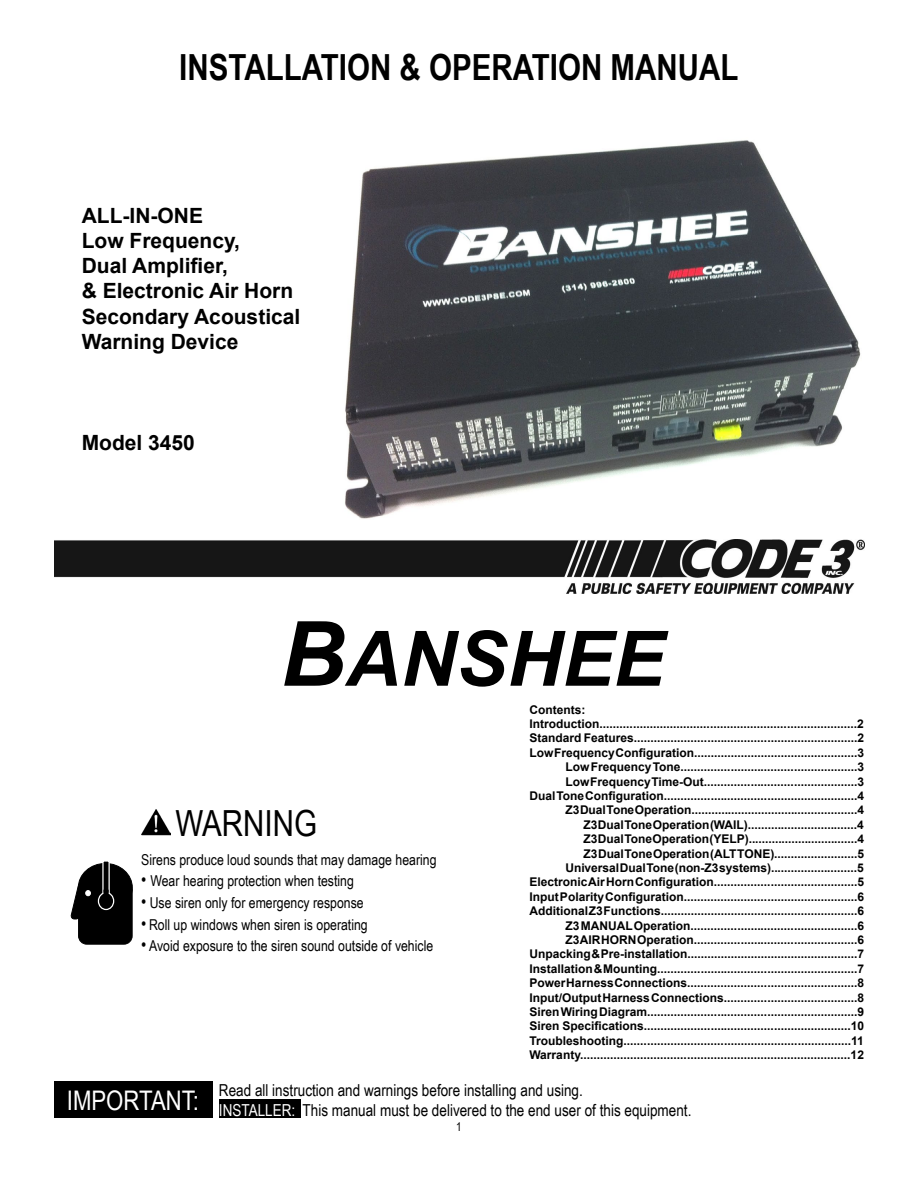
<style>
.page{position:relative;width:918px;height:1188px;background:#fff}
.page>*{position:absolute;margin:0;border:0;box-sizing:border-box;transform-origin:0 0}
.t1{font:italic 700 76.5px "Arial";color:#000}
.t2{font:700 36px "Arial Narrow";color:#000}
.t3{font:36px "Arial Narrow";color:#000}
.t4{font:27px "Arial Narrow";color:#fff}
.t5{font:700 21px/25.2px "Arial";color:#000}
.t6{font:16.5px/19.8px "Arial Narrow";color:#000}
.t7{font:15px "Arial Narrow";color:#000}
.t8{font:700 12px "Arial";color:#000}
.t9{font:12px "Arial Narrow";color:#000}
.s1{font-size:90px}
.s2{font-size:18px}
.s3{color:#fff}
</style>
<div class="page">
<div style="left:54px;top:1081px;width:158px;height:37px;background:#000"></div>
<div style="left:219px;top:1099px;width:82px;height:19px;background:#000"></div>
<div style="left:79px;top:883px;width:53px;height:61px;background:#000;border-radius:8px"></div>
<div style="left:78px;top:882px;width:55px;height:63px;border:1px solid #000;border-radius:8px"></div>
<div style="left:78px;top:863px;width:54px;height:49px;background:#000;border-radius:50%"></div>
<div style="left:78px;top:863px;width:55px;height:49px;border:1px solid #000;border-radius:50%"></div>
<svg style="left:71px;top:882px;width:20px;height:38px"></svg>
<svg style="left:102px;top:860px;width:8px;height:35px"></svg>
<svg style="left:98px;top:893px;width:16px;height:17px"></svg>
<div style="left:98px;top:892px;width:16px;height:18px;border:1px solid #fff;border-radius:50%"></div>
<svg style="left:104px;top:890px;width:5px;height:6px"></svg>
<img style="left:141px;top:809px;width:30px;height:27px">
<img style="left:55px;top:540px;width:810px;height:53px">
<img style="left:345px;top:140px;width:516px;height:379px">
<h2 class="t2" style="left:179px;top:40px;width:561px">INSTALLATION &amp; OPERATION MANUAL</h2>
<h3 class="t5" style="left:82px;top:203px;width:220px">ALL-IN-ONE<br>Low Frequency,<br>Dual Amplifier,<br>&amp; Electronic Air Horn<br>Secondary Acoustical<br>Warning Device</h3>
<h3 class="t5" style="left:82px;top:430px;width:115px">Model 3450</h3>
<h1 class="t1" style="left:281px;top:608px;width:385px"><span class="s1">B</span>ANSHEE</h1>
<h2 class="t3" style="left:175px;top:796px;width:143px">WARNING</h2>
<p class="t7" style="left:141px;top:848px;width:297px">Sirens produce loud sounds that may damage hearing</p>
<p class="t7" style="left:141px;top:870px;width:214px"><span class="s2">•</span> Wear hearing protection when testing</p>
<p class="t7" style="left:141px;top:892px;width:224px"><span class="s2">•</span> Use siren only for emergency response</p>
<p class="t7" style="left:141px;top:913px;width:228px"><span class="s2">•</span> Roll up windows when siren is operating</p>
<p class="t7" style="left:141px;top:935px;width:294px"><span class="s2">•</span> Avoid exposure to the siren sound outside of vehicle</p>
<p class="t8" style="left:529px;top:701px;width:57px">Contents:</p>
<p class="t8" style="left:529px;top:716px;width:336px">Introduction.............................................................................2</p>
<p class="t8" style="left:529px;top:730px;width:336px">Standard Features...................................................................2</p>
<p class="t8" style="left:529px;top:745px;width:336px">Low Frequency Configuration.................................................3</p>
<p class="t8" style="left:565px;top:759px;width:300px">Low Frequency Tone.....................................................3</p>
<p class="t8" style="left:565px;top:773px;width:300px">Low Frequency Time-Out..............................................3</p>
<p class="t8" style="left:529px;top:788px;width:336px">Dual Tone Configuration..........................................................4</p>
<p class="t8" style="left:565px;top:802px;width:300px">Z3 Dual Tone Operation..................................................4</p>
<p class="t8" style="left:583px;top:817px;width:282px">Z3 Dual Tone Operation (WAIL).................................4</p>
<p class="t8" style="left:583px;top:831px;width:282px">Z3 Dual Tone Operation (YELP).................................4</p>
<p class="t8" style="left:583px;top:845px;width:282px">Z3 Dual Tone Operation (ALT TONE).........................5</p>
<p class="t8" style="left:565px;top:860px;width:300px">Universal Dual Tone (non-Z3 systems)..........................5</p>
<p class="t8" style="left:529px;top:874px;width:336px">Electronic Air Horn Configuration...........................................5</p>
<p class="t8" style="left:529px;top:889px;width:336px">Input Polarity Configuration....................................................6</p>
<p class="t8" style="left:529px;top:903px;width:336px">Additional Z3 Functions...........................................................6</p>
<p class="t8" style="left:565px;top:917px;width:300px">Z3 MANUAL Operation..................................................6</p>
<p class="t8" style="left:565px;top:932px;width:300px">Z3 AIR HORN Operation.................................................6</p>
<p class="t8" style="left:529px;top:946px;width:336px">Unpacking &amp; Pre-installation...................................................7</p>
<p class="t8" style="left:529px;top:961px;width:336px">Installation &amp; Mounting............................................................7</p>
<p class="t8" style="left:529px;top:975px;width:336px">Power Harness Connections...................................................8</p>
<p class="t8" style="left:529px;top:989px;width:336px">Input/Output Harness Connections........................................8</p>
<p class="t8" style="left:529px;top:1004px;width:336px">Siren Wiring Diagram...............................................................9</p>
<p class="t8" style="left:529px;top:1018px;width:336px">Siren Specifications..............................................................10</p>
<p class="t8" style="left:529px;top:1033px;width:336px">Troubleshooting....................................................................11</p>
<p class="t8" style="left:529px;top:1047px;width:336px">Warranty.................................................................................12</p>
<h3 class="t4" style="left:67px;top:1080px;width:134px">IMPORTANT:</h3>
<h3 class="t6" style="left:219px;top:1080px;width:474px">Read all instruction and warnings before installing and using.<br><span class="s3">INSTALLER:</span> This manual must be delivered to the end user of this equipment.</h3>
<p class="t9" style="left:456px;top:1118px;width:7px">1</p>
</div>
